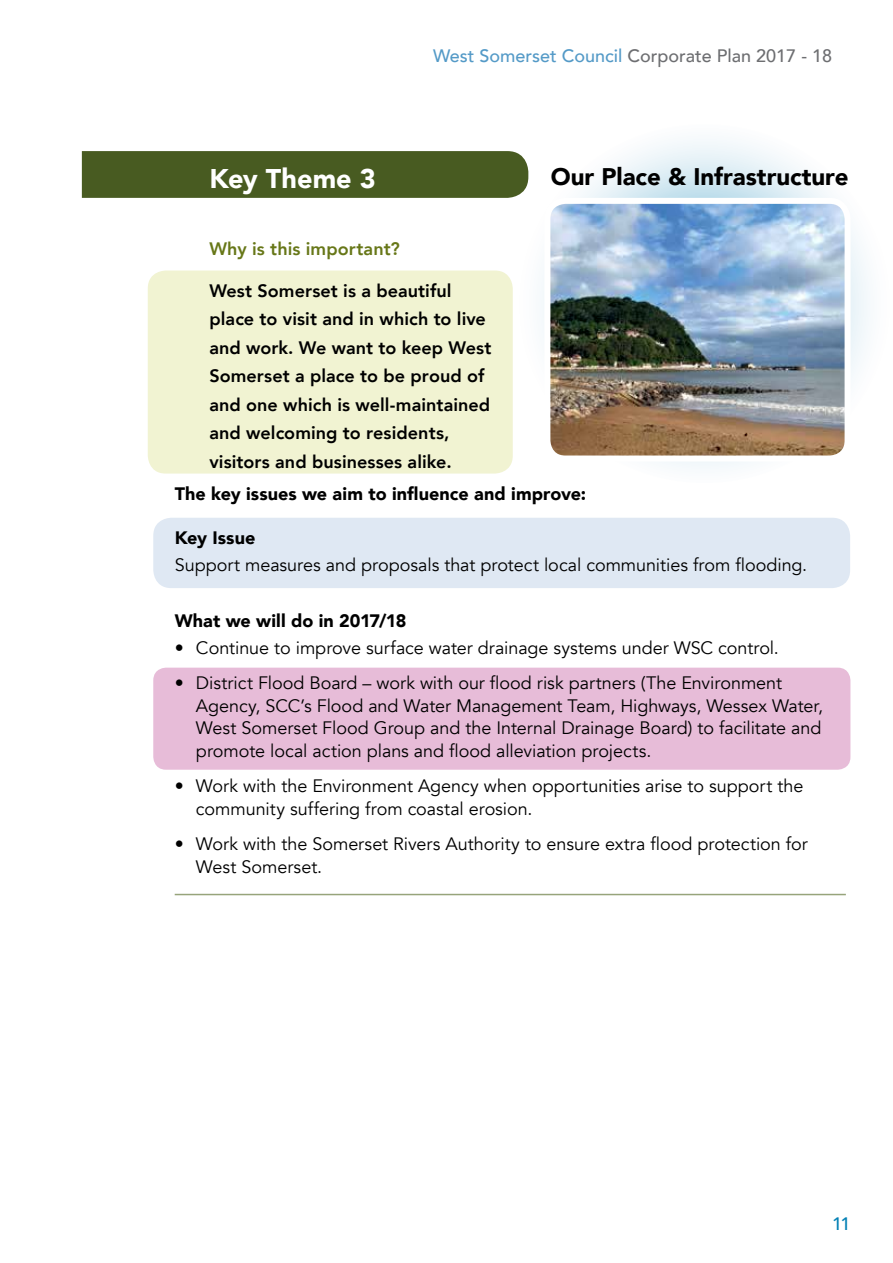
<style>
.page{position:relative;width:893px;height:1263px;background:#fff}
.page>*{position:absolute;margin:0;border:0;box-sizing:border-box;transform-origin:0 0}
.t1{font:900 27px "Avenir";color:#fff}
.t2{font:900 24px "Avenir";color:#000}
.t3{font:18px/22.5px "Avenir";letter-spacing:-.005em;color:#000}
.t4{font:800 18px/28.5px "Avenir";letter-spacing:.005em;color:#000}
.t5{font:900 18px "Avenir";letter-spacing:.005em;color:#000}
.t6{font:500 18px "Avenir";color:#6d6e71}
.t7{font:800 18px "Avenir";letter-spacing:.005em;color:#677718}
.t8{font:500 18px "Avenir";color:#007fb4}
.s1{color:#549ac7}
</style>
<div class="page">
<div style="left:153px;top:668px;width:697px;height:102px;background:#e7bcd8;border-radius:13px"></div>
<svg style="left:528px;top:141px;width:341px;height:327px"></svg>
<div style="left:148px;top:270px;width:365px;height:204px;background:#f1f3d2;border-radius:18px"></div>
<div style="left:82px;top:151px;width:446px;height:47px;background:#485b21"></div>
<img style="left:547px;top:201px;width:301px;height:257px">
<div style="left:544px;top:198px;width:307px;height:263px;border:6px solid #fff;border-radius:18px"></div>
<div style="left:153px;top:518px;width:697px;height:70px;background:#dfe8f3;border-radius:18px"></div>
<hr style="left:175px;top:894px;width:671px;height:1px;background:#97a47b">
<h1 class="t1" style="left:209px;top:155px;width:168px">Key Theme 3</h1>
<p class="t6" style="left:433px;top:40px;width:400px"><span class="s1">West Somerset Council</span> Corporate Plan 2017 - 18</p>
<h2 class="t2" style="left:551px;top:156px;width:299px">Our Place &amp; Infrastructure</h2>
<p class="t7" style="left:209px;top:234px;width:192px">Why is this important?</p>
<p class="t4" style="left:209px;top:276px;width:283px">West Somerset is a beautiful place to visit and in which to live and work. We want to keep West<br>Somerset a place to be proud of and one which is well-maintained and welcoming to residents, visitors and businesses alike.</p>
<p class="t5" style="left:175px;top:479px;width:413px">The key issues we aim to influence and improve:</p>
<p class="t5" style="left:175px;top:522px;width:82px">Key Issue</p>
<p class="t3" style="left:175px;top:554px;width:634px">Support measures and proposals that protect local communities from flooding.</p>
<p class="t5" style="left:175px;top:606px;width:233px">What we will do in 2017/18</p>
<p class="t3" style="left:175px;top:637px;width:606px">• Continue to improve surface water drainage systems under WSC control.</p>
<p class="t3" style="left:196px;top:672px;width:629px;text-indent:-21px">• District Flood Board – work with our flood risk partners (The Environment Agency, SCC’s Flood and Water Management Team, Highways, Wessex Water, West Somerset Flood Group and the Internal Drainage Board) to facilitate and promote local action plans and flood alleviation projects.</p>
<p class="t3" style="left:196px;top:775px;width:609px;text-indent:-21px">• Work with the Environment Agency when opportunities arise to support the community suffering from coastal erosion.</p>
<p class="t3" style="left:196px;top:833px;width:613px;text-indent:-21px">• Work with the Somerset Rivers Authority to ensure extra flood protection for<br>West Somerset.</p>
<p class="t8" style="left:832px;top:1208px;width:20px">11</p>
</div>
